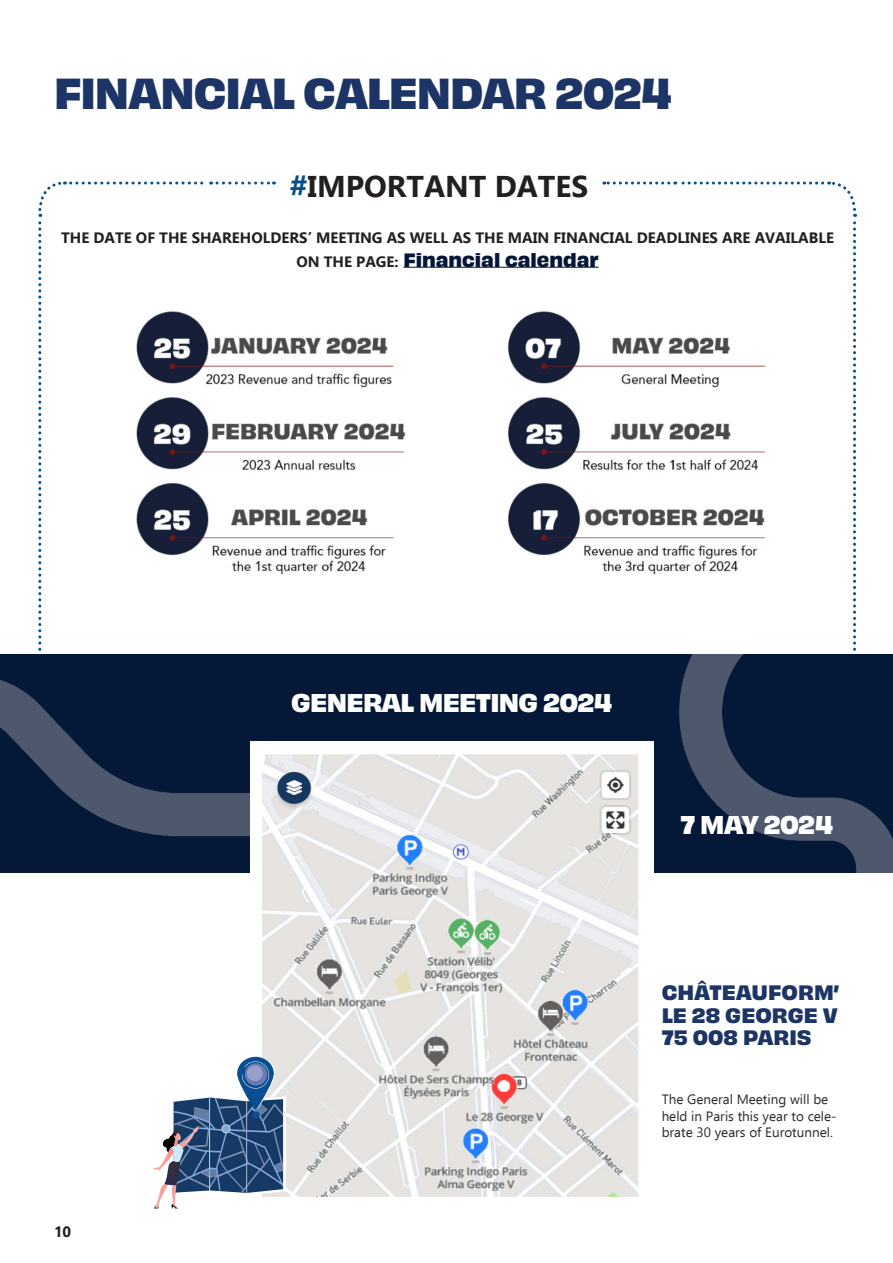
<style>
.page{position:relative;width:893px;height:1263px;background:#fff}
.page>*{position:absolute;margin:0;border:0;box-sizing:border-box;transform-origin:0 0}
.titre_sommaire{font:700 40.5px "Obviously";letter-spacing:-.03em;color:#1d3566}
.titre_guide2{font:700 30px "Ebrima";color:#231f20}
.titre_sommaire-2{font:700 24px "Obviously";letter-spacing:-.03em;color:#fff}
.t1{font:700 19.5px "Obviously";color:#1d3565}
.savoir_plus{font:700 18px "Obviously";color:#051738}
.savoir_plus-2{font:700 15px "Ebrima";color:#231f20}
.t2{font:13.5px/16.2px "Ebrima";color:#282b2e}
.s1{color:#054f8a}
.s2{font-family:"Ebrima";font-size:15px;color:#231f20}
</style>
<div class="page">
<svg style="left:675px;top:181px;width:182px;height:470px"></svg>
<svg style="left:604px;top:182px;width:65px;height:3px"></svg>
<svg style="left:38px;top:181px;width:27px;height:470px"></svg>
<svg style="left:71px;top:182px;width:203px;height:3px"></svg>
<img style="left:0;top:654px;width:893px;height:218px">
<img style="left:136px;top:287px;width:665px;height:322px">
<hr style="left:403px;top:267px;width:196px;height:1px;background:#051738">
<img style="left:250px;top:741px;width:403px;height:456px">
<svg style="left:153px;top:1057px;width:133px;height:151px"></svg>
<p class="titre_sommaire" style="left:54px;top:61px;width:620px">FINANCIAL CALENDAR 2024</p>
<p class="titre_guide2" style="left:290px;top:163px;width:300px"><span class="s1">#</span>IMPORTANT DATES</p>
<p class="savoir_plus-2" style="left:61px;top:226px;width:774px">THE DATE OF THE SHAREHOLDERS’ MEETING AS WELL AS THE MAIN FINANCIAL DEADLINES ARE AVAILABLE</p>
<p class="savoir_plus" style="left:296px;top:246px;width:304px"><span class="s2">ON THE PAGE:</span> Financial calendar</p>
<p class="savoir_plus-2" style="left:54px;top:1220px;width:19px">10</p>
<p class="titre_sommaire-2" style="left:291px;top:684px;width:323px">GENERAL MEETING 2024</p>
<p class="titre_sommaire-2" style="left:680px;top:806px;width:154px">7 MAY 2024</p>
<p class="t1" style="left:662px;top:977px;width:179px">CHÂTEAUFORM’</p>
<p class="t1" style="left:662px;top:1000px;width:178px">LE 28 GEORGE V</p>
<p class="t1" style="left:662px;top:1022px;width:151px">75 008 PARIS</p>
<p class="t2" style="left:662px;top:1091px;width:177px">The General Meeting will be held in Paris this year to cele&shy;brate 30 years of Eurotunnel.</p>
</div>
